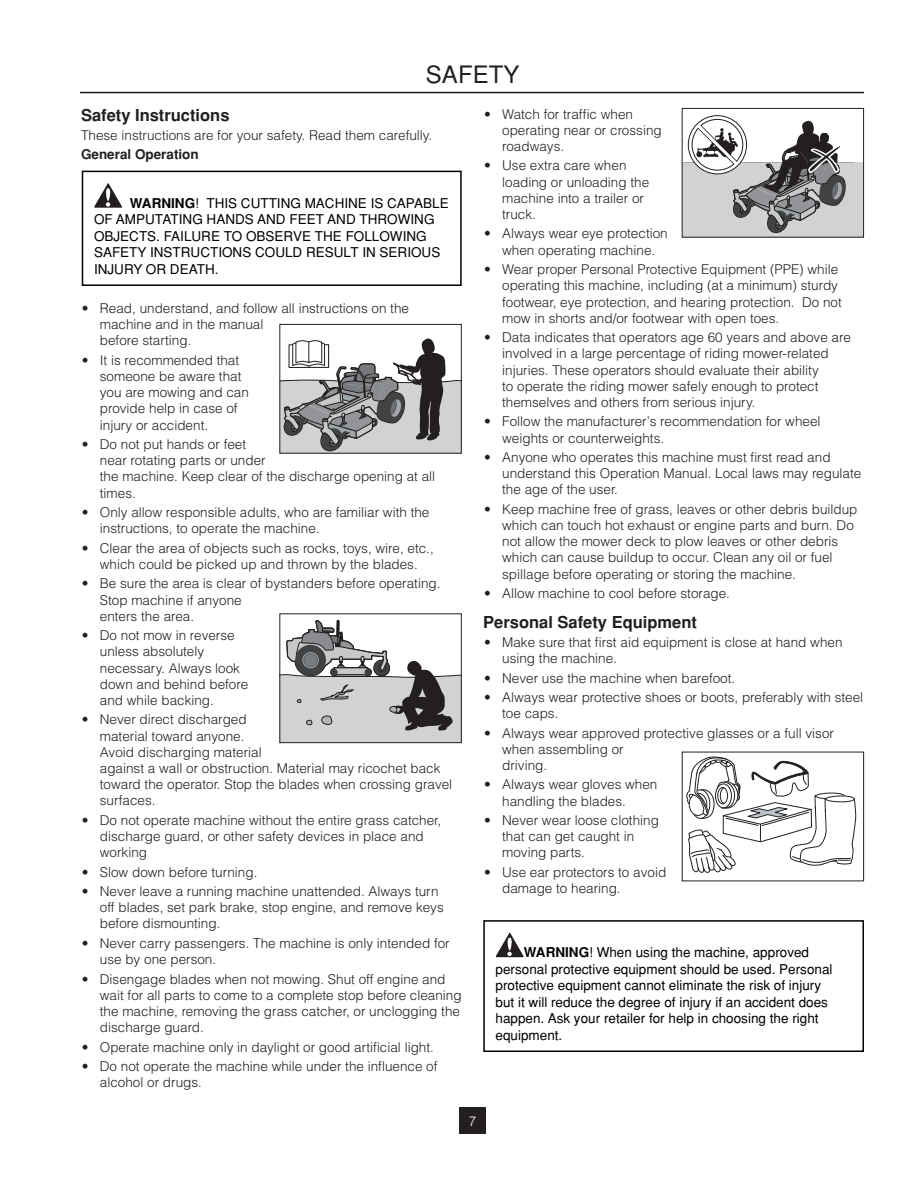
<style>
.page{position:relative;width:918px;height:1188px;background:#fff}
.page>*{position:absolute;margin:0;border:0;box-sizing:border-box;transform-origin:0 0}
.Page_Head{font:24px "Helvetica";color:#231f20}
.Head_11{font:700 16.5px "Helvetica";color:#231f20}
.Bullet1{font:300 13.5px/16.2px "Helvetica";color:#231f20}
.Warning{font:13.5px/16.5px "Helvetica";color:#000}
.Body_Text{font:300 13.5px "Helvetica";color:#231f20}
.Body_Bold{font:700 13.5px "Helvetica";color:#231f20}
.t1{font:300 13.5px "Helvetica";color:#fff}
.s1{font-weight:700}
</style>
<div class="page">
<svg style="left:94px;top:183px;width:28px;height:25px"></svg>
<div style="left:82px;top:171px;width:380px;height:115px;border:2px solid #000"></div>
<svg style="left:496px;top:932px;width:28px;height:25px"></svg>
<div style="left:483px;top:920px;width:381px;height:132px;border:2px solid #000"></div>
<svg style="left:281px;top:338px;width:179px;height:114px"></svg>
<div style="left:279px;top:324px;width:183px;height:130px;border:1px solid #231f20"></div>
<svg style="left:281px;top:619px;width:179px;height:122px"></svg>
<div style="left:279px;top:613px;width:183px;height:130px;border:1px solid #231f20"></div>
<div style="left:682px;top:162px;width:182px;height:75px;background:#d1d2d4"></div>
<svg style="left:691px;top:116px;width:164px;height:117px"></svg>
<div style="left:682px;top:108px;width:182px;height:130px;border:1px solid #231f20"></div>
<svg style="left:686px;top:756px;width:170px;height:117px"></svg>
<div style="left:459px;top:1107px;width:27px;height:27px;background:#231f20"></div>
<hr style="left:80px;top:92px;width:784px;height:1px;background:#231f20">
<p class="Page_Head" style="left:426px;top:61px;width:95px">SAFETY</p>
<p class="Head_11" style="left:81px;top:105px;width:150px">Safety Instructions</p>
<p class="Body_Text" style="left:81px;top:127px;width:353px">These instructions are for your safety. Read them carefully.</p>
<p class="Body_Bold" style="left:81px;top:147px;width:119px">General Operation</p>
<p class="Warning" style="left:94px;top:195px;width:356px;text-indent:36px"><span class="s1">WARNING</span>! THIS CUTTING MACHINE IS CAPABLE OF AMPUTATING HANDS AND FEET AND THROWING OBJECTS. FAILURE TO OBSERVE THE FOLLOWING SAFETY INSTRUCTIONS COULD RESULT IN SERIOUS INJURY OR DEATH.</p>
<p class="Bullet1" style="left:100px;top:300px;width:311px;text-indent:-18px">• Read, understand, and follow all instructions on the machine and in the manual<br>before starting.</p>
<p class="Bullet1" style="left:100px;top:352px;width:151px;text-indent:-18px">• It is recommended that someone be aware that you are mowing and can provide help in case of injury or accident.</p>
<p class="Bullet1" style="left:100px;top:436px;width:337px;text-indent:-18px">• Do not put hands or feet<br>near rotating parts or under<br>the machine. Keep clear of the discharge opening at all times.</p>
<p class="Bullet1" style="left:100px;top:504px;width:331px;text-indent:-18px">• Only allow responsible adults, who are familiar with the instructions, to operate the machine.</p>
<p class="Bullet1" style="left:82px;top:539px;width:353px;text-align:center">• Clear the area of objects such as rocks, toys, wire, etc., which could be picked up and thrown by the blades.</p>
<p class="Bullet1" style="left:100px;top:575px;width:342px;text-indent:-18px">• Be sure the area is clear of bystanders before operating.<br>Stop machine if anyone<br>enters the area.</p>
<p class="Bullet1" style="left:100px;top:627px;width:150px;text-indent:-18px">• Do not mow in reverse unless absolutely necessary. Always look down and behind before and while backing.</p>
<p class="Bullet1" style="left:100px;top:711px;width:354px;text-indent:-18px">• Never direct discharged<br>material toward anyone.<br>Avoid discharging material<br>against a wall or obstruction. Material may ricochet back toward the operator. Stop the blades when crossing gravel surfaces.</p>
<p class="Bullet1" style="left:100px;top:812px;width:343px;text-indent:-18px">• Do not operate machine without the entire grass catcher, discharge guard, or other safety devices in place and working</p>
<p class="Bullet1" style="left:82px;top:863px;width:177px">• Slow down before turning.</p>
<p class="Bullet1" style="left:100px;top:883px;width:345px;text-indent:-18px">• Never leave a running machine unattended. Always turn off blades, set park brake, stop engine, and remove keys before dismounting.</p>
<p class="Bullet1" style="left:100px;top:935px;width:351px;text-indent:-18px">• Never carry passengers. The machine is only intended for use by one person.</p>
<p class="Bullet1" style="left:100px;top:970px;width:363px;text-indent:-18px">• Disengage blades when not mowing. Shut off engine and wait for all parts to come to a complete stop before cleaning the machine, removing the grass catcher, or unclogging the discharge guard.</p>
<p class="Bullet1" style="left:82px;top:1038px;width:354px">• Operate machine only in daylight or good artificial light.</p>
<p class="Bullet1" style="left:100px;top:1058px;width:339px;text-indent:-18px">• Do not operate the machine while under the influence of alcohol or drugs.</p>
<p class="Bullet1" style="left:502px;top:105px;width:161px;text-indent:-18px">• Watch for traffic when operating near or crossing roadways.</p>
<p class="Bullet1" style="left:502px;top:157px;width:149px;text-indent:-18px">• Use extra care when loading or unloading the machine into a trailer or truck.</p>
<p class="Bullet1" style="left:484px;top:225px;width:185px;text-align:center">• Always wear eye protection when operating machine.</p>
<p class="Bullet1" style="left:502px;top:261px;width:341px;text-indent:-18px">• Wear proper Personal Protective Equipment (PPE) while operating this machine, including (at a minimum) sturdy footwear, eye protection, and hearing protection. Do not mow in shorts and/or footwear with open toes.</p>
<p class="Bullet1" style="left:502px;top:329px;width:350px;text-indent:-18px">• Data indicates that operators age 60 years and above are involved in a large percentage of riding mower-related injuries. These operators should evaluate their ability<br>to operate the riding mower safely enough to protect themselves and others from serious injury.</p>
<p class="Bullet1" style="left:502px;top:413px;width:320px;text-indent:-18px">• Follow the manufacturer’s recommendation for wheel weights or counterweights.</p>
<p class="Bullet1" style="left:502px;top:449px;width:361px;text-indent:-18px">• Anyone who operates this machine must first read and understand this Operation Manual. Local laws may regulate the age of the user.</p>
<p class="Bullet1" style="left:502px;top:501px;width:357px;text-indent:-18px">• Keep machine free of grass, leaves or other debris buildup which can touch hot exhaust or engine parts and burn. Do not allow the mower deck to plow leaves or other debris which can cause buildup to occur. Clean any oil or fuel spillage before operating or storing the machine.</p>
<p class="Bullet1" style="left:484px;top:585px;width:247px">• Allow machine to cool before storage.</p>
<p class="Head_11" style="left:483px;top:612px;width:215px">Personal Safety Equipment</p>
<p class="Bullet1" style="left:502px;top:634px;width:342px;text-indent:-18px">• Make sure that first aid equipment is close at hand when using the machine.</p>
<p class="Bullet1" style="left:484px;top:669px;width:253px">• Never use the machine when barefoot.</p>
<p class="Bullet1" style="left:502px;top:689px;width:363px;text-indent:-18px">• Always wear protective shoes or boots, preferably with steel toe caps.</p>
<p class="Bullet1" style="left:502px;top:724px;width:333px;text-indent:-18px">• Always wear approved protective glasses or a full visor when assembling or<br>driving.</p>
<p class="Bullet1" style="left:502px;top:776px;width:157px;text-indent:-18px">• Always wear gloves when handling the blades.</p>
<p class="Bullet1" style="left:502px;top:812px;width:158px;text-indent:-18px">• Never wear loose clothing that can get caught in moving parts.</p>
<p class="Bullet1" style="left:502px;top:864px;width:166px;text-indent:-18px">• Use ear protectors to avoid damage to hearing.</p>
<p class="Warning" style="left:496px;top:944px;width:338px;text-indent:28px"><span class="s1">WARNING</span>! When using the machine, approved personal protective equipment should be used. Personal protective equipment cannot eliminate the risk of injury but it will reduce the degree of injury if an accident does happen. Ask your retailer for help in choosing the right equipment.</p>
<p class="t1" style="left:469px;top:1113px;width:9px">7</p>
</div>
